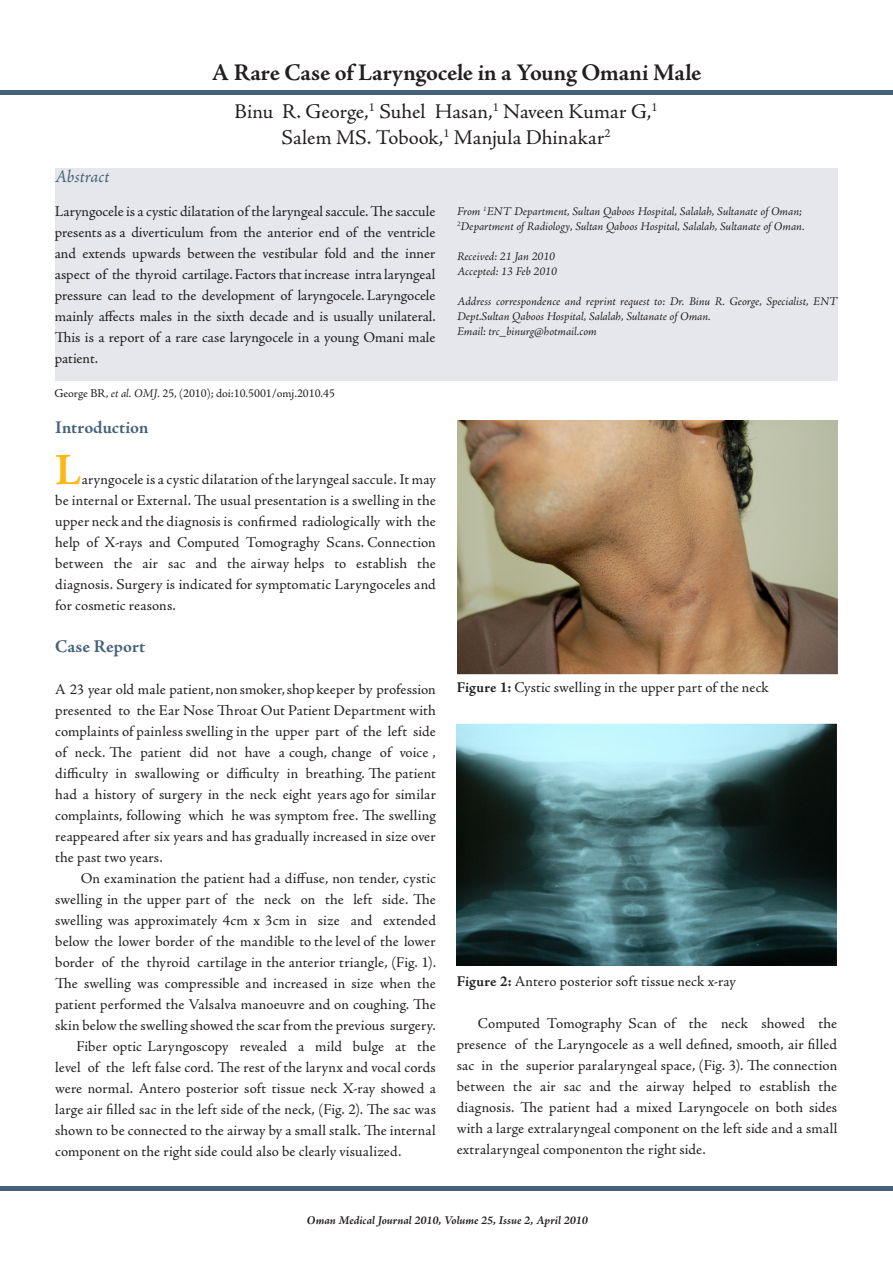
<style>
.page{position:relative;width:893px;height:1263px;background:#fff}
.page>*{position:absolute;margin:0;border:0;box-sizing:border-box;transform-origin:0 0}
.t1{font:700 45px "Adobe Jenson Pro";color:#fcb814}
.t2{font:700 24px "Adobe Jenson Pro";letter-spacing:-.01em;color:#231f20}
.t3{font:21px "Adobe Jenson Pro";color:#231f20}
.t4{font:700 18px "Adobe Jenson Pro";color:#44637a}
._2{font:italic 18px "Adobe Jenson Pro";letter-spacing:-.005em;color:#44637a}
.t5{font:15px/21px "Adobe Jenson Pro";letter-spacing:.005em;color:#231f20;text-align:justify}
.t6{font:italic 12px/15px "Adobe Jenson Pro";letter-spacing:-.005em;color:#231f20}
.t7{font:12px "Adobe Jenson Pro";color:#231f20}
.t8{font:italic 700 12px "Adobe Jenson Pro";color:#231f20}
.s1{font-style:italic}
.s2{font-weight:700}
</style>
<div class="page">
<hr style="left:0;top:90px;width:893px;height:4px;background:#44637a">
<div style="left:0;top:1186px;width:893px;height:5px;background:#44637a"></div>
<div style="left:55px;top:168px;width:782px;height:213px;background:#e6e7ec"></div>
<img style="left:458px;top:420px;width:379px;height:254px">
<img style="left:457px;top:723px;width:379px;height:242px">
<p class="t2" style="left:212px;top:59px;width:491px">A Rare Case of Laryngocele in a Young Omani Male</p>
<p class="t3" style="left:235px;top:100px;width:424px">Binu R. George,<sup>1</sup> Suhel Hasan,<sup>1</sup> Naveen Kumar G,<sup>1</sup></p>
<p class="t3" style="left:282px;top:126px;width:330px">Salem MS. Tobook,<sup>1</sup> Manjula Dhinakar<sup>2</sup></p>
<p class="_2" style="left:55px;top:166px;width:56px">Abstract</p>
<p class="t5" style="left:55px;top:201px;width:382px">Laryngocele is a cystic dilatation of the laryngeal saccule. The saccule presents as a diverticulum from the anterior end of the ventricle and extends upwards between the vestibular fold and the inner aspect of the thyroid cartilage. Factors that increase intra laryngeal pressure can lead to the development of laryngocele. Laryngocele mainly affects males in the sixth decade and is usually unilateral.<br>This is a report of a rare case laryngocele in a young Omani male patient.</p>
<p class="t6" style="left:457px;top:205px;width:346px">From <sup>1</sup>ENT Department, Sultan Qaboos Hospital, Salalah, Sultanate of Oman;</p>
<p class="t6" style="left:457px;top:220px;width:349px"><sup>2</sup>Department of Radiology, Sultan Qaboos Hospital, Salalah, Sultanate of Oman.</p>
<p class="t6" style="left:457px;top:250px;width:100px">Received: 21 Jan 2010</p>
<p class="t6" style="left:457px;top:265px;width:101px">Accepted: 13 Feb 2010</p>
<p class="t6" style="left:457px;top:295px;width:382px">Address correspondence and reprint request to: Dr. Binu R. George, Specialist, ENT<br>Dept.Sultan Qaboos Hospital, Salalah, Sultanate of Oman.</p>
<p class="t6" style="left:457px;top:325px;width:141px">Email: trc_binurg@hotmail.com</p>
<p class="t7" style="left:55px;top:387px;width:282px">George BR, <span class="s1">et al. OMJ.</span> 25, (2010); doi:10.5001/omj.2010.45</p>
<p class="t4" style="left:55px;top:417px;width:95px">Introduction</p>
<p class="t1" style="left:55px;top:444px;width:28px">L</p>
<p class="t5" style="left:55px;top:469px;width:382px;text-indent:26px">aryngocele is a cystic dilatation of the laryngeal saccule. It may be internal or External. The usual presentation is a swelling in the upper neck and the diagnosis is confirmed radiologically with the help of X-rays and Computed Tomograghy Scans. Connection between the air sac and the airway helps to establish the diagnosis. Surgery is indicated for symptomatic Laryngoceles and for cosmetic reasons.</p>
<p class="t4" style="left:55px;top:636px;width:91px">Case Report</p>
<p class="t5" style="left:55px;top:679px;width:382px">A 23 year old male patient, non smoker, shop keeper by profession presented to the Ear Nose Throat Out Patient Department with complaints of painless swelling in the upper part of the left side of neck. The patient did not have a cough, change of voice , difficulty in swallowing or difficulty in breathing. The patient had a history of surgery in the neck eight years ago for similar complaints, following which he was symptom free. The swelling reappeared after six years and has gradually increased in size over the past two years.</p>
<p class="t5" style="left:55px;top:868px;width:382px;text-indent:25px">On examination the patient had a diffuse, non tender, cystic swelling in the upper part of the neck on the left side. The swelling was approximately 4cm x 3cm in size and extended below the lower border of the mandible to the level of the lower border of the thyroid cartilage in the anterior triangle, (Fig. 1).<br>The swelling was compressible and increased in size when the patient performed the Valsalva manoeuvre and on coughing. The skin below the swelling showed the scar from the previous surgery.</p>
<p class="t5" style="left:55px;top:1036px;width:382px;text-indent:21px">Fiber optic Laryngoscopy revealed a mild bulge at the level of the left false cord. The rest of the larynx and vocal cords were normal. Antero posterior soft tissue neck X-ray showed a large air filled sac in the left side of the neck, (Fig. 2). The sac was shown to be connected to the airway by a small stalk. The internal component on the right side could also be clearly visualized.</p>
<p class="t5" style="left:457px;top:677px;width:314px"><span class="s2">Figure 1:</span> Cystic swelling in the upper part of the neck</p>
<p class="t5" style="left:457px;top:971px;width:281px"><span class="s2">Figure 2:</span> Antero posterior soft tissue neck x-ray</p>
<p class="t5" style="left:457px;top:1013px;width:382px;text-indent:21px">Computed Tomography Scan of the neck showed the presence of the Laryngocele as a well defined, smooth, air filled sac in the superior paralaryngeal space, (Fig. 3). The connection between the air sac and the airway helped to establish the diagnosis. The patient had a mixed Laryngocele on both sides with a large extralaryngeal component on the left side and a small extralaryngeal componenton the right side.</p>
<p class="t8" style="left:307px;top:1214px;width:283px">Oman Medical Journal 2010, Volume 25, Issue 2, April 2010</p>
</div>
